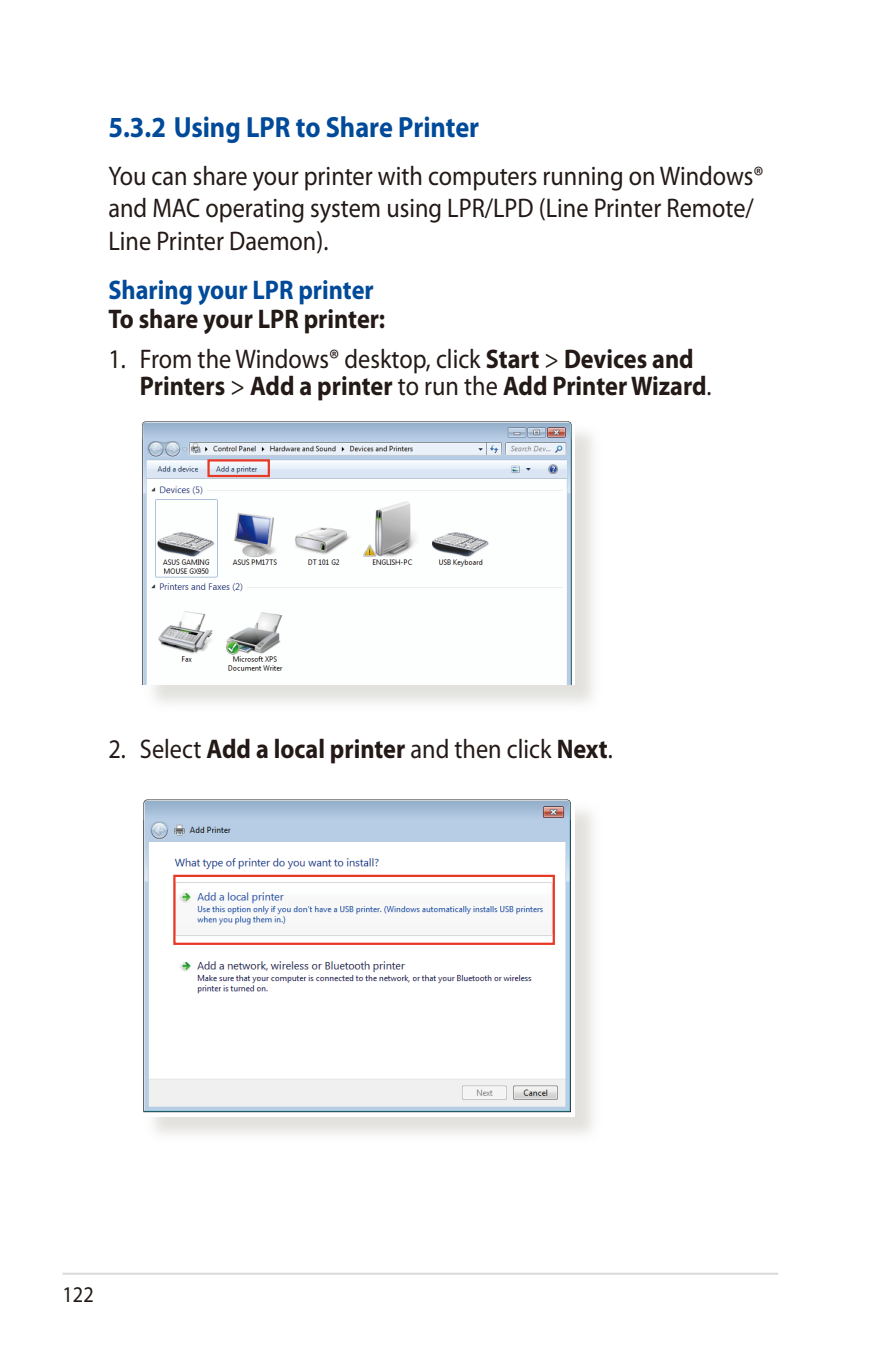
<style>
.page{position:relative;width:893px;height:1346px;background:#fff}
.page>*{position:absolute;margin:0;border:0;box-sizing:border-box;transform-origin:0 0}
.t1{font:700 29.25px "Myriad Pro";color:#004a99;scale:.9 1}
.t2{font:27px/32.4px "Myriad Pro";color:#231916;scale:.9 1}
.t3{font:700 27px/27px "Myriad Pro";color:#231916;scale:.9 1}
.t4{font:700 27px "Myriad Pro";color:#004a99;scale:.9 1}
.t5{font:22.5px "Myriad Pro";color:#231916;scale:.9 1}
.s1{font-weight:400}
.s2{font-weight:700}
</style>
<div class="page">
<hr style="left:63px;top:1272px;width:715px;height:3px;background:#dcdddd">
<div style="left:144px;top:422px;width:458px;height:291px;background:#d9d8d4;opacity:.75"></div>
<img style="left:142px;top:421px;width:432px;height:264px">
<div style="left:207px;top:459px;width:63px;height:18px;border:2px solid #e83927"></div>
<div style="left:144px;top:801px;width:458px;height:343px;background:#d9d8d4;opacity:.75"></div>
<img style="left:143px;top:799px;width:431px;height:317px">
<div style="left:173px;top:875px;width:382px;height:70px;border:2px solid #e83927"></div>
<p class="t1" style="left:108px;top:110px;width:413px">5.3.2 Using LPR to Share Printer</p>
<p class="t2" style="left:108px;top:160px;width:729px">You can share your printer with computers running on Windows® and MAC operating system using LPR/LPD (Line Printer Remote/<br>Line Printer Daemon).</p>
<p class="t4" style="left:108px;top:275px;width:296px">Sharing your LPR printer</p>
<p class="t3" style="left:108px;top:306px;width:309px">To share your LPR printer:</p>
<p class="t3" style="left:140px;top:346px;width:637px;text-indent:-32px"><span class="s1">1. From the Windows® desktop, click</span> Start <span class="s1">&gt;</span> Devices and<br>Printers <span class="s1">&gt;</span> Add a printer <span class="s1">to run the</span> Add Printer Wizard<span class="s1">.</span></p>
<p class="t2" style="left:108px;top:733px;width:562px">2. Select <span class="s2">Add a local printer</span> and then click <span class="s2">Next</span>.</p>
<p class="t5" style="left:63px;top:1282px;width:36px">122</p>
</div>
